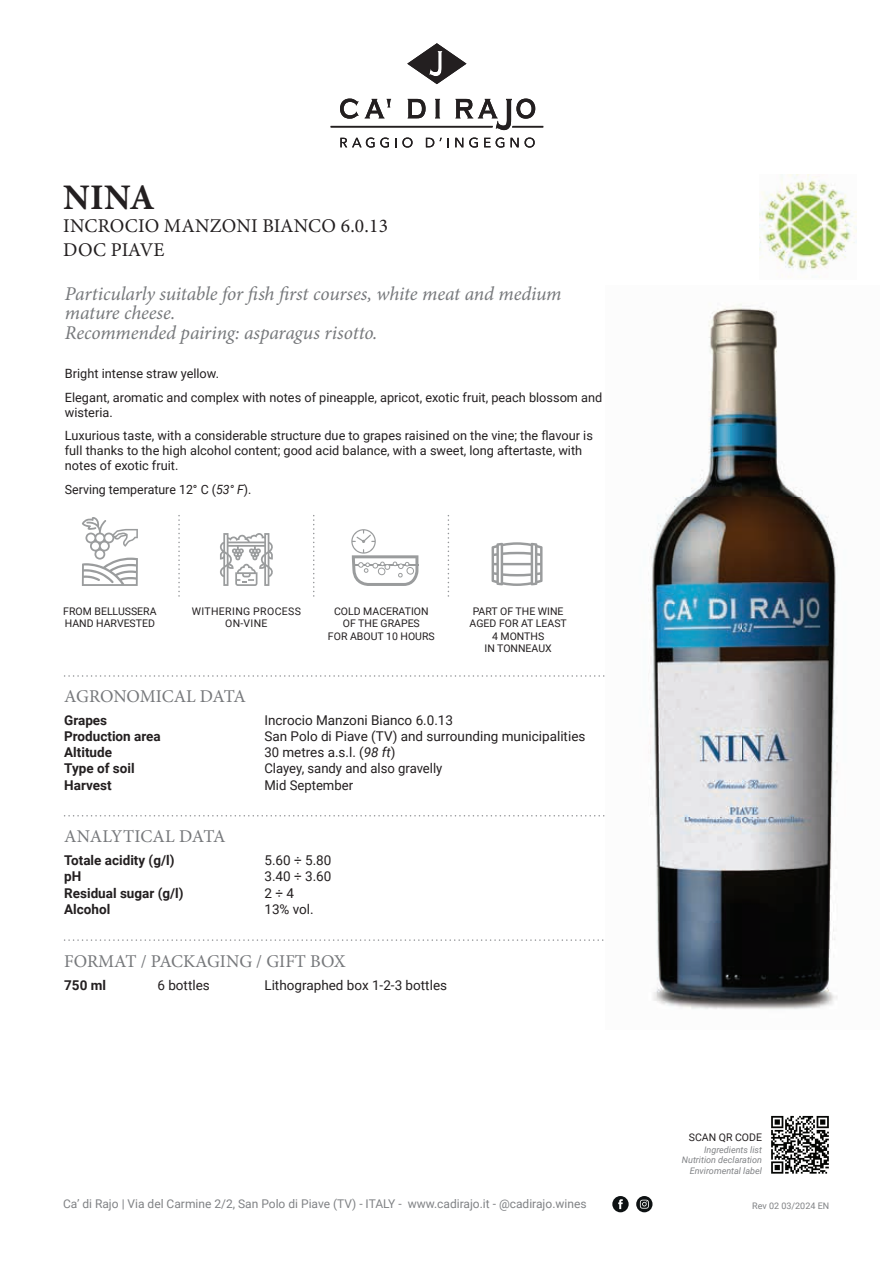
<style>
.page{position:relative;width:893px;height:1263px;background:#fff}
.page>*{position:absolute;margin:0;border:0;box-sizing:border-box;transform-origin:0 0}
.t1{font:700 36px "Minion Pro";color:#231f20}
.t2{font:italic 19.5px/19.5px "Minion Pro";letter-spacing:-.01em;color:#76787b}
.t3{font:19.5px/23.4px "Minion Pro";letter-spacing:.01em;color:#231f20}
.t4{font:18px "Minion Pro";letter-spacing:-.005em;color:#76787b}
.t5{font:13.5px/16.2px "Roboto";color:#231f20}
.t6{font:700 13.5px/16.2px "Roboto";color:#231f20}
.t7{font:12.75px/23.5px "Roboto";color:#231f20}
.t8{font:12px "Roboto";color:#808285}
.t9{font:10.5px/12.6px "Roboto";color:#231f20;text-align:center}
.t10{font:10.5px/12.6px "Roboto";letter-spacing:.035em;color:#231f20;text-align:center}
.t11{font:italic 9px/10.5px "Roboto";color:#808285;text-align:right}
.t12{font:9px "Roboto";color:#808285}
.s1{font-style:italic}
</style>
<div class="page">
<div style="left:612px;top:1196px;width:17px;height:16px;background:#0e1213;border-radius:50%"></div>
<svg style="left:618px;top:1199px;width:5px;height:10px"></svg>
<svg style="left:636px;top:1196px;width:16px;height:16px"></svg>
<svg style="left:640px;top:1200px;width:11px;height:9px"></svg>
<svg style="left:407px;top:43px;width:59px;height:41px"></svg>
<svg style="left:340px;top:99px;width:18px;height:20px"></svg>
<svg style="left:365px;top:99px;width:26px;height:19px"></svg>
<svg style="left:408px;top:99px;width:18px;height:19px"></svg>
<svg style="left:435px;top:99px;width:5px;height:19px"></svg>
<svg style="left:340px;top:138px;width:49px;height:10px"></svg>
<svg style="left:395px;top:138px;width:18px;height:10px"></svg>
<svg style="left:426px;top:138px;width:8px;height:9px"></svg>
<svg style="left:455px;top:138px;width:8px;height:9px"></svg>
<svg style="left:469px;top:138px;width:9px;height:10px"></svg>
<svg style="left:484px;top:138px;width:20px;height:10px"></svg>
<svg style="left:511px;top:138px;width:8px;height:9px"></svg>
<svg style="left:525px;top:138px;width:10px;height:10px"></svg>
<hr style="left:331px;top:126px;width:162px;height:1px;background:#231f20">
<svg style="left:455px;top:99px;width:88px;height:31px"></svg>
<svg style="left:220px;top:533px;width:53px;height:53px"></svg>
<svg style="left:492px;top:542px;width:51px;height:44px"></svg>
<svg style="left:351px;top:529px;width:67px;height:57px"></svg>
<svg style="left:82px;top:517px;width:56px;height:69px"></svg>
<svg style="left:178px;top:515px;width:2px;height:82px"></svg>
<svg style="left:313px;top:515px;width:1px;height:82px"></svg>
<svg style="left:448px;top:515px;width:1px;height:82px"></svg>
<img style="left:760px;top:175px;width:97px;height:103px">
<svg style="left:771px;top:1116px;width:58px;height:57px"></svg>
<img style="left:649px;top:303px;width:189px;height:707px">
<svg style="left:64px;top:675px;width:540px;height:2px"></svg>
<svg style="left:64px;top:815px;width:540px;height:1px"></svg>
<svg style="left:64px;top:939px;width:539px;height:2px"></svg>
<h1 class="t1" style="left:63px;top:172px;width:93px">NINA</h1>
<h2 class="t3" style="left:63px;top:215px;width:326px">INCROCIO MANZONI BIANCO 6.0.13<br>DOC PIAVE</h2>
<h2 class="t2" style="left:65px;top:284px;width:498px">Particularly suitable for sh rst courses, white meat and medium mature cheese.<br>Recommended pairing: asparagus risotto.</h2>
<p class="t7" style="left:65px;top:361px;width:539px">Bright intense straw yellow.<br>Elegant, aromatic and complex with notes of pineapple, apricot, exotic fruit, peach blossom and</p>
<p class="t7" style="left:65px;top:400px;width:530px">wisteria.<br>Luxurious taste, with a considerable structure due to grapes raisined on the vine; the flavour is</p>
<p class="t7" style="left:65px;top:443px;width:519px;line-height:15px">full thanks to the high alcohol content; good acid balance, with a sweet, long aftertaste, with notes of exotic fruit.</p>
<p class="t7" style="left:65px;top:477px;width:188px">Serving temperature 12° C (<span class="s1">53° F</span>).</p>
<p class="t9" style="left:63px;top:604px;width:95px;text-align:left">FROM BELLUSSERA<br>HAND HARVESTED</p>
<p class="t9" style="left:328px;top:604px;width:108px">COLD MACERATION<br>OF THE GRAPES<br>FOR ABOUT 10 HOURS</p>
<p class="t10" style="left:192px;top:604px;width:111px">WITHERING PROCESS<br>ON-VINE</p>
<h3 class="t4" style="left:64px;top:684px;width:183px">AGRONOMICAL DATA</h3>
<p class="t9" style="left:470px;top:604px;width:99px">PART OF THE WINE<br>AGED FOR AT LEAST<br>4 MONTHS<br>IN TONNEAUX</p>
<p class="t6" style="left:64px;top:711px;width:98px">Grapes<br>Production area<br>Altitude<br>Type of soil<br>Harvest</p>
<h3 class="t4" style="left:64px;top:824px;width:163px">ANALYTICAL DATA</h3>
<p class="t6" style="left:64px;top:852px;width:121px">Totale acidity (g/l) pH<br>Residual sugar (g/l)<br>Alcohol</p>
<p class="t5" style="left:264px;top:711px;width:322px">Incrocio Manzoni Bianco 6.0.13<br>San Polo di Piave (TV) and surrounding municipalities<br>30 metres a.s.l. (<span class="s1">98 ft</span>)<br>Clayey, sandy and also gravelly<br>Mid September</p>
<p class="t5" style="left:264px;top:852px;width:69px">5.60 ÷ 5.80<br>3.40 ÷ 3.60<br>2 ÷ 4<br>13% vol.</p>
<h3 class="t4" style="left:64px;top:949px;width:283px">FORMAT / PACKAGING / GIFT BOX</h3>
<p class="t6" style="left:64px;top:976px;width:43px">750 ml</p>
<p class="t5" style="left:157px;top:976px;width:54px">6 bottles</p>
<p class="t5" style="left:264px;top:976px;width:184px">Lithographed box 1-2-3 bottles</p>
<p class="t9" style="left:689px;top:1130px;width:75px">SCAN QR CODE</p>
<p class="t11" style="left:682px;top:1144px;width:82px">Ingredients list<br>Nutrition declaration<br>Enviromental label</p>
<p class="t8" style="left:63px;top:1195px;width:525px">Ca’ di Rajo | Via del Carmine 2/2, San Polo di Piave (TV) - ITALY - www.cadirajo.it - @cadirajo.wines</p>
<p class="t12" style="left:752px;top:1199px;width:79px">Rev 02 03/2024 EN</p>
</div>
